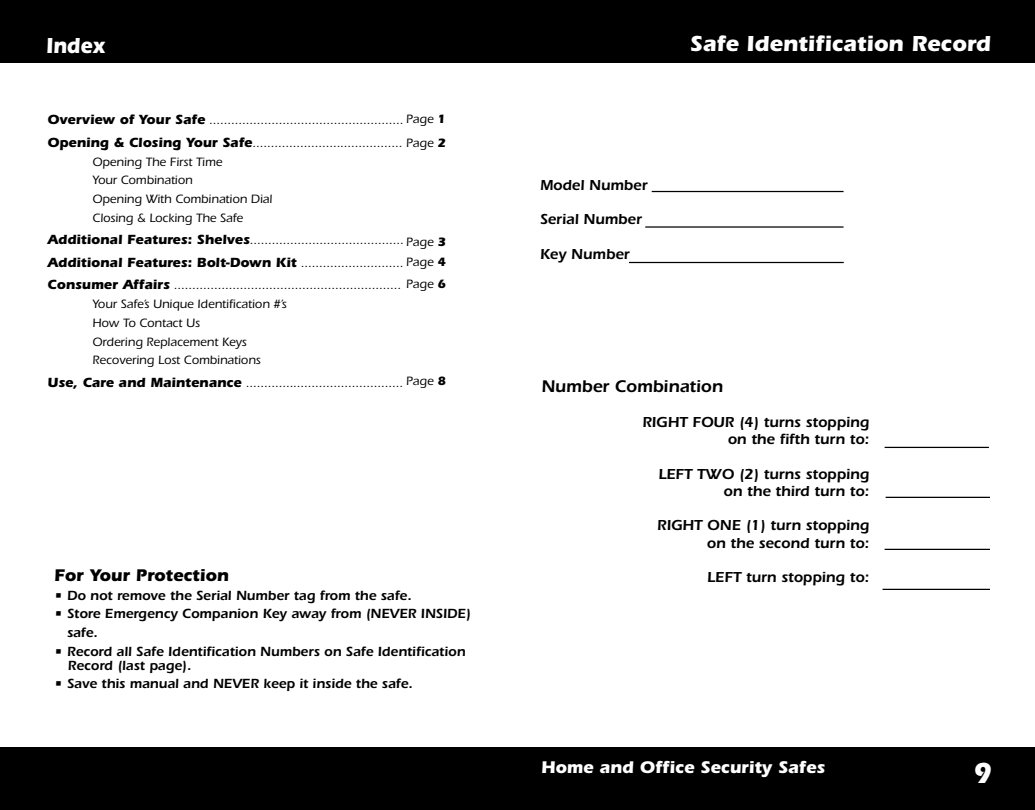
<style>
.page{position:relative;width:1035px;height:810px;background:#fff}
.page>*{position:absolute;margin:0;border:0;box-sizing:border-box;transform-origin:0 0}
.t1{font:700 30px "Itc Eras";color:#fff;scale:.9 1}
.t2{font:700 22.5px "Itc Eras";color:#fff}
.t3{font:700 22.5px "Itc Eras";color:#fff;scale:.9 1}
.t4{font:700 17.5px "Itc Eras";color:#fff}
.t5{font:700 17.5px "Itc Eras";color:#000}
.t6{font:600 17.5px "Itc Eras";color:#000}
.t7{font:600 15px/17.2px "Itc Eras";color:#000;text-align:right}
.t8{font:600 13.75px/18.8px "Itc Eras";color:#000}
.t9{font:500 12.5px/18.8px "Itc Eras";color:#000}
.s1{font-weight:700;font-size:13.75px}
.s2{font-weight:700}
</style>
<div class="page">
<div style="left:1px;top:748px;width:1033px;height:61px;background:#000"></div>
<div style="left:0;top:747px;width:1035px;height:63px;border:1px solid #000"></div>
<div style="left:1px;top:1px;width:1033px;height:61px;background:#000"></div>
<div style="left:0;top:0;width:1035px;height:63px;border:1px solid #000"></div>
<hr style="left:652px;top:191px;width:192px;height:1px;background:#000">
<hr style="left:645px;top:226px;width:199px;height:2px;background:#000">
<hr style="left:629px;top:262px;width:215px;height:1px;background:#000">
<hr style="left:885px;top:447px;width:104px;height:1px;background:#000">
<hr style="left:886px;top:497px;width:104px;height:1px;background:#000">
<hr style="left:885px;top:549px;width:105px;height:1px;background:#000">
<hr style="left:883px;top:589px;width:107px;height:1px;background:#000">
<h2 class="t3" style="left:46px;top:32px;width:68px">Index</h2>
<h2 class="t2" style="left:690px;top:30px;width:302px">Safe Identification Record</h2>
<p class="t9" style="left:48px;top:109px;width:400px;line-height:22.5px"><span class="s1">Overview of Your Safe</span> ..................................................... Page <span class="s2">1<br></span><span class="s1">Opening &amp; Closing Your Safe</span>......................................... Page <span class="s2">2</span></p>
<p class="t9" style="left:93px;top:152px;width:181px">Opening The First Time<br>Your Combination<br>Opening With Combination Dial<br>Closing &amp; Locking The Safe</p>
<p class="t9" style="left:48px;top:229px;width:400px;line-height:22.5px"><span class="s1">Additional Features: Shelves</span>..........................................<br><span class="s1">Additional Features: Bolt-Down Kit</span> ............................ Page <span class="s2">4</span></p>
<p class="t9" style="left:92px;top:295px;width:196px">Your Safe’s Unique Identification #’s<br>How To Contact Us<br>Ordering Replacement Keys<br>Recovering Lost Combinations</p>
<p class="t9" style="left:48px;top:374px;width:357px"><span class="s1">Use, Care and Maintenance</span> ...........................................</p>
<p class="t9" style="left:406px;top:233px;width:41px">Page <span class="s2">3</span></p>
<p class="t9" style="left:48px;top:276px;width:400px"><span class="s1">Consumer Affairs</span> .............................................................. Page <span class="s2">6</span></p>
<p class="t9" style="left:406px;top:371px;width:41px">Page <span class="s2">8</span></p>
<h3 class="t5" style="left:54px;top:565px;width:176px">For Your Protection</h3>
<p class="t8" style="left:54px;top:586px;width:359px">• Do not remove the Serial Number tag from the safe.</p>
<p class="t8" style="left:67px;top:604px;width:405px;text-indent:-13px">• Store Emergency Companion Key away from (NEVER INSIDE) safe.</p>
<p class="t8" style="left:68px;top:644px;width:399px;line-height:13.8px;text-indent:-14px">• Record all Safe Identification Numbers on Safe Identification<br>Record (last page).</p>
<p class="t8" style="left:54px;top:674px;width:360px">• Save this manual and NEVER keep it inside the safe.</p>
<p class="t7" style="left:540px;top:176px;width:109px">Model Number</p>
<p class="t7" style="left:540px;top:211px;width:103px">Serial Number</p>
<p class="t7" style="left:540px;top:245px;width:91px">Key Number</p>
<h3 class="t6" style="left:541px;top:377px;width:183px">Number Combination</h3>
<p class="t7" style="left:642px;top:413px;width:228px">RIGHT FOUR (4) turns stopping on the fifth turn to:</p>
<p class="t7" style="left:658px;top:465px;width:212px">LEFT TWO (2) turns stopping on the third turn to:</p>
<p class="t7" style="left:657px;top:517px;width:214px">RIGHT ONE (1) turn stopping on the second turn to:</p>
<p class="t7" style="left:707px;top:569px;width:164px">LEFT turn stopping to:</p>
<h3 class="t4" style="left:541px;top:757px;width:286px">Home and Office Security Safes</h3>
<h1 class="t1" style="left:973px;top:756px;width:22px">9</h1>
</div>
